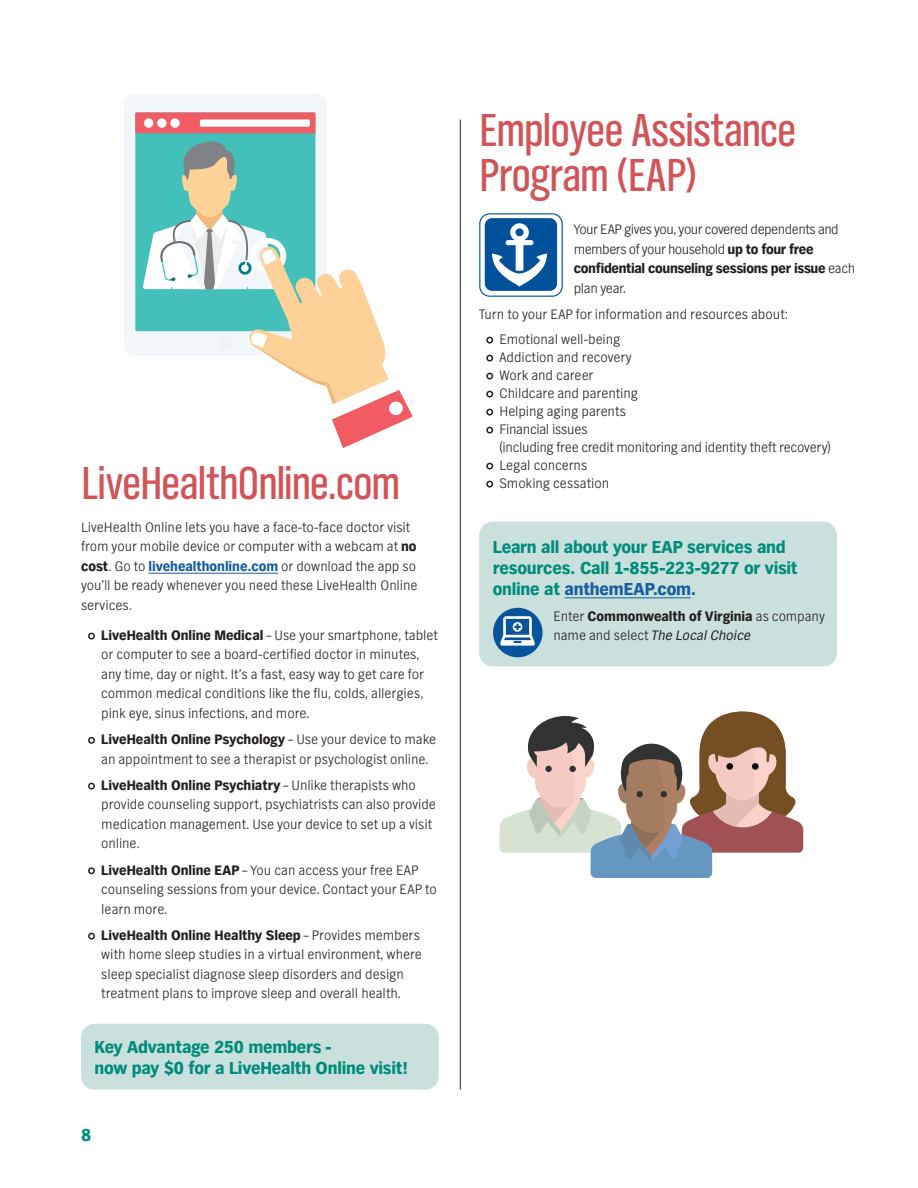
<style>
.page{position:relative;width:918px;height:1188px;background:#fff}
.page>*{position:absolute;margin:0;border:0;box-sizing:border-box;transform-origin:0 0}
.t1{font:48px/45px "TV Nord Cond EF";letter-spacing:-.025em;color:#d15459}
.t2{font:900 18px/21px "TV Nord EF";letter-spacing:-.015em;color:#008b7b}
.t3{font:300 14.25px/19.5px "TV Nord EF";letter-spacing:-.005em;color:#231f20}
.t4{font:300 14.25px/19.5px "TV Nord EF";letter-spacing:-.035em;color:#231f20}
.s1{font-weight:900}
.s2{font-weight:900;color:#175d9e}
.s3{font-family:"Helvetica Neue";font-weight:900;font-size:15px}
.s4{color:#175d9e}
.s5{font-weight:400;font-style:italic}
</style>
<div class="page">
<div style="left:479px;top:522px;width:358px;height:144px;background:#c9e0dd;border-radius:14px"></div>
<hr style="left:565px;top:598px;width:126px;height:1px;background:#175d9e">
<div style="left:493px;top:608px;width:50px;height:49px;background:#07549a;border-radius:50%"></div>
<svg style="left:500px;top:616px;width:35px;height:30px"></svg>
<hr style="left:149px;top:573px;width:129px;height:1px;background:#175d9e">
<svg style="left:479px;top:213px;width:84px;height:84px"></svg>
<hr style="left:460px;top:120px;width:1px;height:970px;background:#231f20">
<div style="left:124px;top:94px;width:203px;height:262px;background:#f0f6f9;border-radius:10px"></div>
<div style="left:135px;top:112px;width:180px;height:219px;background:#42c0b9"></div>
<svg style="left:135px;top:112px;width:180px;height:21px;background:#ec5f68"></svg>
<div style="left:144px;top:118px;width:9px;height:10px;background:#fff;border-radius:50%"></div>
<svg style="left:157px;top:118px;width:10px;height:10px"></svg>
<svg style="left:170px;top:118px;width:10px;height:10px"></svg>
<div style="left:200px;top:119px;width:110px;height:8px;background:#fff;border-radius:2px"></div>
<svg style="left:143px;top:140px;width:270px;height:308px"></svg>
<svg style="left:500px;top:712px;width:303px;height:166px"></svg>
<div style="left:81px;top:1024px;width:358px;height:66px;background:#c9e0dd;border-radius:14px"></div>
<h1 class="t1" style="left:81px;top:460px;width:321px">LiveHealthOnline.com</h1>
<p class="t3" style="left:81px;top:517px;width:338px">LiveHealth Online lets you have a face-to-face doctor visit from your mobile device or computer with a webcam at <span class="s1">no cost</span>. Go to <span class="s2">livehealthonline.com</span> or download the app so you’ll be ready whenever you need these LiveHealth Online services.</p>
<p class="t3" style="left:101px;top:625px;width:338px;text-indent:-14px"><span class="s3">•</span> <span class="s1">LiveHealth Online Medical</span> – Use your smartphone, tablet or computer to see a board-certified doctor in minutes, any time, day or night. It’s a fast, easy way to get care for common medical conditions like the flu, colds, allergies, pink eye, sinus infections, and more.</p>
<p class="t3" style="left:88px;top:730px;width:350px;text-align:center"><span class="s3">•</span> <span class="s1">LiveHealth Online Psychology</span> – Use your device to make an appointment to see a therapist or psychologist online.</p>
<p class="t3" style="left:101px;top:775px;width:336px;text-indent:-14px"><span class="s3">•</span> <span class="s1">LiveHealth Online Psychiatry</span> – Unlike therapists who provide counseling support, psychiatrists can also provide medication management. Use your device to set up a visit online.</p>
<p class="t3" style="left:101px;top:860px;width:337px;text-indent:-14px"><span class="s3">•</span> <span class="s1">LiveHealth Online EAP</span> – You can access your free EAP counseling sessions from your device. Contact your EAP to learn more.</p>
<p class="t3" style="left:101px;top:925px;width:322px;text-indent:-14px"><span class="s3">•</span> <span class="s1">LiveHealth Online Healthy Sleep</span> – Provides members with home sleep studies in a virtual environment, where sleep specialist diagnose sleep disorders and design treatment plans to improve sleep and overall health.</p>
<p class="t2" style="left:94px;top:1037px;width:315px">Key Advantage 250 members -<br>now pay $0 for a LiveHealth Online visit!</p>
<p class="t2" style="left:81px;top:1125px;width:12px">8</p>
<h1 class="t1" style="left:479px;top:108px;width:319px">Employee Assistance<br>Program (EAP)</h1>
<p class="t4" style="left:574px;top:220px;width:283px">Your EAP gives you, your covered dependents and members of your household <span class="s1">up to four free confidential counseling sessions per issue</span> each plan year.</p>
<p class="t3" style="left:479px;top:305px;width:310px">Turn to your EAP for information and resources about:</p>
<p class="t3" style="left:486px;top:329px;width:136px"><span class="s3">•</span> Emotional well-being</p>
<p class="t3" style="left:486px;top:347px;width:147px"><span class="s3">•</span> Addiction and recovery</p>
<p class="t3" style="left:486px;top:365px;width:109px"><span class="s3">•</span> Work and career</p>
<p class="t3" style="left:486px;top:383px;width:153px"><span class="s3">•</span> Childcare and parenting</p>
<p class="t3" style="left:486px;top:401px;width:141px"><span class="s3">•</span> Helping aging parents</p>
<p class="t3" style="left:500px;top:420px;width:333px;line-height:18px;text-indent:-14px"><span class="s3">•</span> Financial issues<br>(including free credit monitoring and identity theft recovery)</p>
<p class="t3" style="left:486px;top:455px;width:103px"><span class="s3">•</span> Legal concerns</p>
<p class="t3" style="left:486px;top:473px;width:125px"><span class="s3">•</span> Smoking cessation</p>
<p class="t2" style="left:493px;top:536px;width:307px">Learn all about your EAP services and resources. Call 1-855-223-9277 or visit online at <span class="s4">anthemEAP.com.</span></p>
<p class="t3" style="left:554px;top:606px;width:273px">Enter <span class="s1">Commonwealth of Virginia</span> as company name and select <span class="s5">The Local Choice</span></p>
</div>
